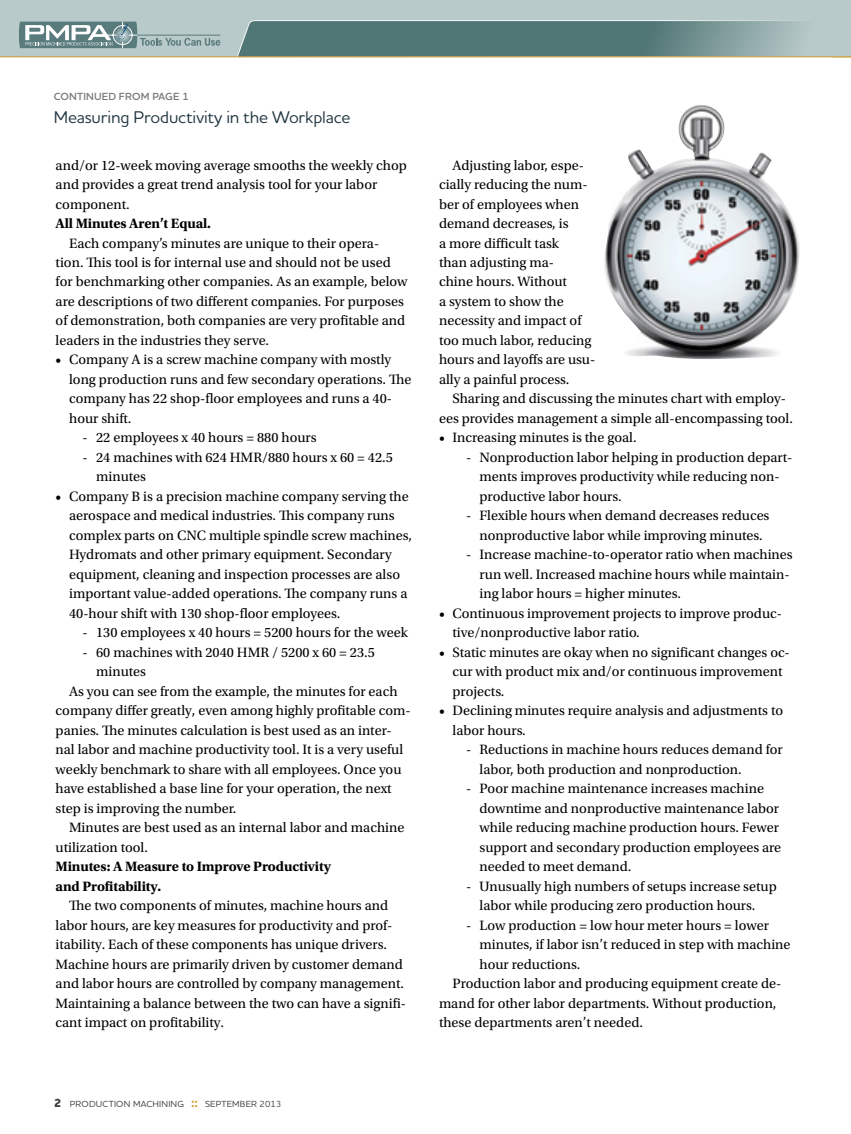
<style>
.page{position:relative;width:851px;height:1134px;background:#fff}
.page>*{position:absolute;margin:0;border:0;box-sizing:border-box;transform-origin:0 0}
.t1{font:500 17.25px "Houschka Pro";letter-spacing:-.01em;color:#243842}
.t2{font:14.25px/19.5px "Utopia Std";color:#000}
.t3{font:700 14.25px/19.5px "Utopia Std";letter-spacing:-.01em;color:#000}
.t4{font:600 10.5px "Houschka Pro";letter-spacing:.015em;color:#77787b}
.t5{font:500 9px "Houschka Pro";letter-spacing:.02em;color:#414042}
.s1{font-weight:800;font-size:12px}
.s2{font-weight:700;font-size:13.5px;color:#d09b2c}
</style>
<div class="page">
<hr style="left:850px;top:0;width:1px;height:57px;background:#b9caca">
<div style="left:0;top:0;width:850px;height:57px;background:#b9caca"></div>
<svg style="left:236px;top:20px;width:581px;height:38px"></svg>
<svg style="left:19px;top:22px;width:201px;height:26px"></svg>
<hr style="left:0;top:56px;width:850px;height:1px;background:#d09b2c">
<img style="left:604px;top:105px;width:196px;height:254px">
<p class="t4" style="left:54px;top:90px;width:136px">CONTINUED FROM PAGE 1</p>
<p class="t1" style="left:54px;top:106px;width:298px">Measuring Productivity in the Workplace</p>
<p class="t2" style="left:56px;top:155px;width:352px">and/or 12-week moving average smooths the weekly chop and provides a great trend analysis tool for your labor component.</p>
<p class="t3" style="left:56px;top:214px;width:157px">All Minutes Aren’t Equal.</p>
<p class="t2" style="left:56px;top:233px;width:353px;text-indent:13px">Each company’s minutes are unique to their opera&shy;tion. This tool is for internal use and should not be used for benchmarking other companies. As an example, below are descriptions of two different companies. For purposes of demonstration, both companies are very profitable and leaders in the industries they serve.</p>
<p class="t2" style="left:69px;top:350px;width:344px;text-indent:-13px">• Company A is a screw machine company with mostly long production runs and few secondary operations. The company has 22 shop-floor employees and runs a 40- hour shift.</p>
<p class="t2" style="left:83px;top:428px;width:235px">- 22 employees x 40 hours = 880 hours</p>
<p class="t2" style="left:96px;top:448px;width:298px;text-indent:-13px">- 24 machines with 624 HMR/880 hours x 60 = 42.5 minutes</p>
<p class="t2" style="left:69px;top:487px;width:344px;text-indent:-13px">• Company B is a precision machine company serving the aerospace and medical industries. This company runs complex parts on CNC multiple spindle screw machines, Hydromats and other primary equipment. Secondary equipment, cleaning and inspection processes are also important value-added operations. The company runs a 40-hour shift with 130 shop-floor employees.</p>
<p class="t2" style="left:83px;top:623px;width:327px">- 130 employees x 40 hours = 5200 hours for the week</p>
<p class="t2" style="left:83px;top:643px;width:294px">- 60 machines with 2040 HMR / 5200 x 60 = 23.5</p>
<p class="t2" style="left:96px;top:662px;width:51px">minutes</p>
<p class="t2" style="left:69px;top:682px;width:330px">As you can see from the example, the minutes for each</p>
<p class="t2" style="left:56px;top:701px;width:356px">company differ greatly, even among highly profitable com-</p>
<p class="t2" style="left:56px;top:721px;width:337px">panies. The minutes calculation is best used as an inter-</p>
<p class="t2" style="left:56px;top:740px;width:349px">nal labor and machine productivity tool. It is a very useful</p>
<p class="t2" style="left:56px;top:760px;width:347px">weekly benchmark to share with all employees. Once you</p>
<p class="t2" style="left:56px;top:779px;width:337px">have established a base line for your operation, the next</p>
<p class="t2" style="left:56px;top:799px;width:182px">step is improving the number.</p>
<p class="t2" style="left:69px;top:818px;width:337px">Minutes are best used as an internal labor and machine</p>
<p class="t2" style="left:56px;top:838px;width:94px">utilization tool.</p>
<p class="t3" style="left:56px;top:857px;width:277px">Minutes: A Measure to Improve Productivity and Profitability.</p>
<p class="t2" style="left:56px;top:896px;width:352px;text-indent:13px">The two components of minutes, machine hours and labor hours, are key measures for productivity and prof&shy;itability. Each of these components has unique drivers.<br>Machine hours are primarily driven by customer demand and labor hours are controlled by company management.<br>Maintaining a balance between the two can have a signifi&shy;cant impact on profitability.</p>
<p class="t5" style="left:54px;top:1098px;width:229px"><span class="s1">2</span> PRODUCTION MACHINING <span class="s2">::</span> SEPTEMBER 2013</p>
<p class="t2" style="left:439px;top:155px;width:158px;text-indent:13px">Adjusting labor, espe&shy;cially reducing the num&shy;ber of employees when demand decreases, is<br>a more difficult task<br>than adjusting ma-<br>chine hours. Without<br>a system to show the necessity and impact of too much labor, reducing hours and layoffs are usu&shy;ally a painful process.</p>
<p class="t2" style="left:439px;top:389px;width:355px;text-align:center">Sharing and discussing the minutes chart with employ&shy;ees provides management a simple all-encompassing tool.</p>
<p class="t2" style="left:439px;top:428px;width:199px">• Increasing minutes is the goal.</p>
<p class="t2" style="left:479px;top:448px;width:314px;text-indent:-13px">- Nonproduction labor helping in production depart&shy;ments improves productivity while reducing non&shy;productive labor hours.</p>
<p class="t2" style="left:466px;top:506px;width:305px;text-align:center">- Flexible hours when demand decreases reduces nonproductive labor while improving minutes.</p>
<p class="t2" style="left:479px;top:545px;width:315px;text-indent:-13px">- Increase machine-to-operator ratio when machines run well. Increased machine hours while maintain&shy;ing labor hours = higher minutes.</p>
<p class="t2" style="left:452px;top:604px;width:331px;text-indent:-13px">• Continuous improvement projects to improve produc&shy;tive/nonproductive labor ratio.</p>
<p class="t2" style="left:452px;top:643px;width:339px;text-indent:-13px">• Static minutes are okay when no significant changes oc&shy;cur with product mix and/or continuous improvement projects.</p>
<p class="t2" style="left:452px;top:701px;width:332px;text-indent:-13px">• Declining minutes require analysis and adjustments to labor hours.</p>
<p class="t2" style="left:479px;top:740px;width:305px;text-indent:-13px">- Reductions in machine hours reduces demand for labor, both production and nonproduction.</p>
<p class="t2" style="left:479px;top:779px;width:303px;text-indent:-13px">- Poor machine maintenance increases machine downtime and nonproductive maintenance labor while reducing machine production hours. Fewer support and secondary production employees are needed to meet demand.</p>
<p class="t2" style="left:466px;top:877px;width:312px;text-align:center">- Unusually high numbers of setups increase setup labor while producing zero production hours.</p>
<p class="t2" style="left:466px;top:916px;width:304px">- Low production = low hour meter hours = lower</p>
<p class="t2" style="left:479px;top:935px;width:312px">minutes, if labor isn’t reduced in step with machine</p>
<p class="t2" style="left:479px;top:955px;width:102px">hour reductions.</p>
<p class="t2" style="left:452px;top:974px;width:330px">Production labor and producing equipment create de-</p>
<p class="t2" style="left:439px;top:994px;width:339px">mand for other labor departments. Without production,</p>
<p class="t2" style="left:439px;top:1013px;width:205px">these departments aren’t needed.</p>
</div>
